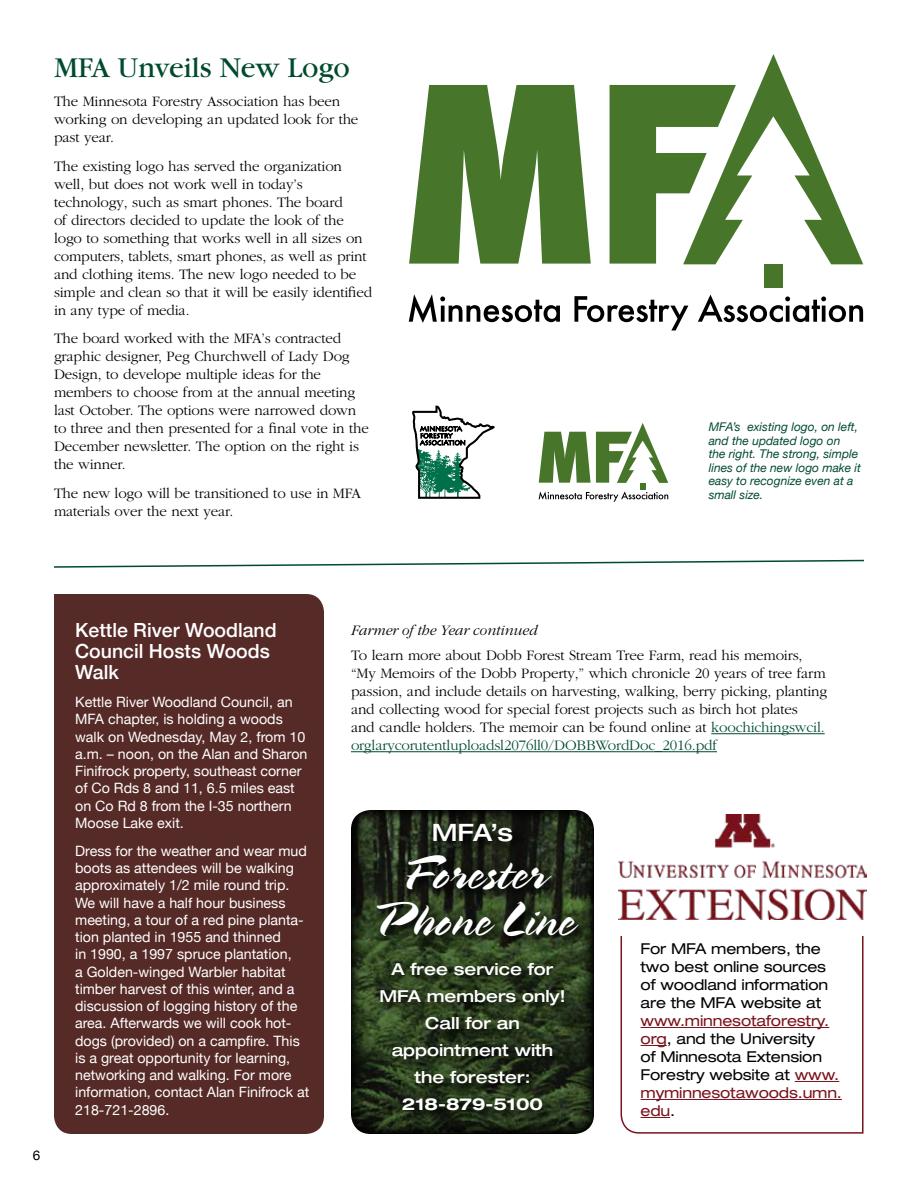
<style>
.page{position:relative;width:918px;height:1188px;background:#fff}
.page>*{position:absolute;margin:0;border:0;box-sizing:border-box;transform-origin:0 0}
.t1{font:49.5px/46.5px "Spring LP Std";color:#fff;text-align:center}
.t2{font:30px "Garamond";color:#004b2e}
.t3{font:500 expanded 24px "Helvetica Neue LT Std";color:#fff}
.t4{font:500 19.5px/21px "Helvetica Neue";color:#fff}
.t5{font:500 expanded 16.5px/27px "Helvetica Neue LT Std";color:#fff;text-align:center}
.t6{font:700 expanded 16.5px "Helvetica Neue LT Std";color:#fff}
.t7{font:300 15px/18px "Garamond";letter-spacing:-.01em;color:#000}
.t8{font:expanded 15px/18px "Helvetica Neue LT Std";letter-spacing:-.01em;color:#000}
.t9{font:italic 300 15px "Garamond";letter-spacing:-.01em;color:#000}
.t10{font:14.25px/17.2px "Helvetica Neue";color:#fff}
.t11{font:13.5px "Helvetica Neue";color:#000}
.t12{font:italic 12px/13.5px "Helvetica Neue";color:#004b2e}
.s1{color:#004b2e}
.s2{color:#79121b}
</style>
<div class="page">
<img style="left:351px;top:810px;width:243px;height:324px">
<svg style="left:374px;top:820px;width:217px;height:303px;background:#24301a"></svg>
<svg style="left:620px;top:936px;width:244px;height:198px"></svg>
<hr style="left:641px;top:1027px;width:188px;height:1px;background:#79121b">
<svg style="left:641px;top:1045px;width:26px;height:1px"></svg>
<hr style="left:795px;top:1081px;width:44px;height:1px;background:#79121b">
<hr style="left:641px;top:1099px;width:201px;height:1px;background:#79121b">
<svg style="left:641px;top:1117px;width:29px;height:1px"></svg>
<img style="left:618px;top:815px;width:249px;height:104px">
<div style="left:54px;top:594px;width:270px;height:540px;background:#562a27"></div>
<hr style="left:711px;top:733px;width:114px;height:1px;background:#004b2e">
<hr style="left:351px;top:751px;width:366px;height:1px;background:#004b2e">
<svg style="left:409px;top:85px;width:182px;height:179px"></svg>
<svg style="left:409px;top:294px;width:151px;height:29px"></svg>
<svg style="left:574px;top:296px;width:114px;height:34px"></svg>
<svg style="left:698px;top:295px;width:165px;height:27px"></svg>
<div style="left:764px;top:264px;width:19px;height:24px;background:#47752a"></div>
<svg style="left:610px;top:54px;width:253px;height:210px"></svg>
<svg style="left:412px;top:406px;width:83px;height:93px"></svg>
<svg style="left:539px;top:423px;width:129px;height:79px"></svg>
<svg style="left:54px;top:559px;width:810px;height:9px"></svg>
<h2 class="t2" style="left:54px;top:52px;width:297px">MFA Unveils New Logo</h2>
<p class="t7" style="left:54px;top:92px;width:306px">The Minnesota Forestry Association has been working on developing an updated look for the past year.</p>
<p class="t7" style="left:54px;top:157px;width:320px">The existing logo has served the organization well, but does not work well in today’s technology, such as smart phones. The board<br>of directors decided to update the look of the logo to something that works well in all sizes on computers, tablets, smart phones, as well as print and clothing items. The new logo needed to be simple and clean so that it will be easily identified in any type of media.</p>
<p class="t7" style="left:54px;top:330px;width:316px">The board worked with the MFA’s contracted graphic designer, Peg Churchwell of Lady Dog Design, to develope multiple ideas for the members to choose from at the annual meeting last October. The options were narrowed down to three and then presented for a final vote in the December newsletter. The option on the right is the winner.</p>
<p class="t7" style="left:54px;top:485px;width:309px">The new logo will be transitioned to use in MFA materials over the next year.</p>
<p class="t12" style="left:709px;top:421px;width:154px">MFA’s existing logo, on left, and the updated logo on<br>the right. The strong, simple lines of the new logo make it easy to recognize even at a small size.</p>
<p class="t11" style="left:33px;top:1146px;width:9px">6</p>
<h3 class="t4" style="left:75px;top:618px;width:203px">Kettle River Woodland<br>Council Hosts Woods<br>Walk</h3>
<p class="t10" style="left:75px;top:694px;width:234px">Kettle River Woodland Council, an<br>MFA chapter, is holding a woods walk on Wednesday, May 2, from 10 a.m. – noon, on the Alan and Sharon<br>Finifrock property, southeast corner of Co Rds 8 and 11, 6.5 miles east on Co Rd 8 from the I-35 northern<br>Moose Lake exit.</p>
<p class="t10" style="left:75px;top:843px;width:236px">Dress for the weather and wear mud boots as attendees will be walking approximately 1/2 mile round trip.<br>We will have a half hour business meeting, a tour of a red pine planta&shy;tion planted in 1955 and thinned<br>in 1990, a 1997 spruce plantation,<br>a Golden-winged Warbler habitat timber harvest of this winter, and a discussion of logging history of the area. Afterwards we will cook hot&shy;dogs (provided) on a campfire. This is a great opportunity for learning, networking and walking. For more information, contact Alan Finifrock at 218-721-2896.</p>
<p class="t9" style="left:351px;top:623px;width:188px">Farmer of the Year continued</p>
<p class="t7" style="left:351px;top:647px;width:478px">To learn more about Dobb Forest Stream Tree Farm, read his memoirs, “My Memoirs of the Dobb Property,” which chronicle 20 years of tree farm passion, and include details on harvesting, walking, berry picking, planting and collecting wood for special forest projects such as birch hot plates<br>and candle holders. The memoir can be found online at <span class="s1">koochichingswcil. orglarycorutentluploadsl2076ll0/DOBBWordDoc_2016.pdf</span></p>
<h3 class="t3" style="left:432px;top:817px;width:83px">MFA’s</h3>
<h1 class="t1" style="left:371px;top:850px;width:205px">Forester<br>Phone Line</h1>
<p class="t5" style="left:379px;top:955px;width:188px">A free service for<br>MFA members only!<br>Call for an appointment with the forester:</p>
<p class="t6" style="left:402px;top:1094px;width:142px">218-879-5100</p>
<p class="t8" style="left:641px;top:939px;width:189px">For MFA members, the two best online sources of woodland information are the MFA website at</p>
<p class="t8" style="left:641px;top:1011px;width:203px"><span class="s2">www.minnesotaforestry. org</span>, and the University<br>of Minnesota Extension<br>Forestry website at <span class="s2">www. myminnesotawoods.umn. edu</span>.</p>
</div>
